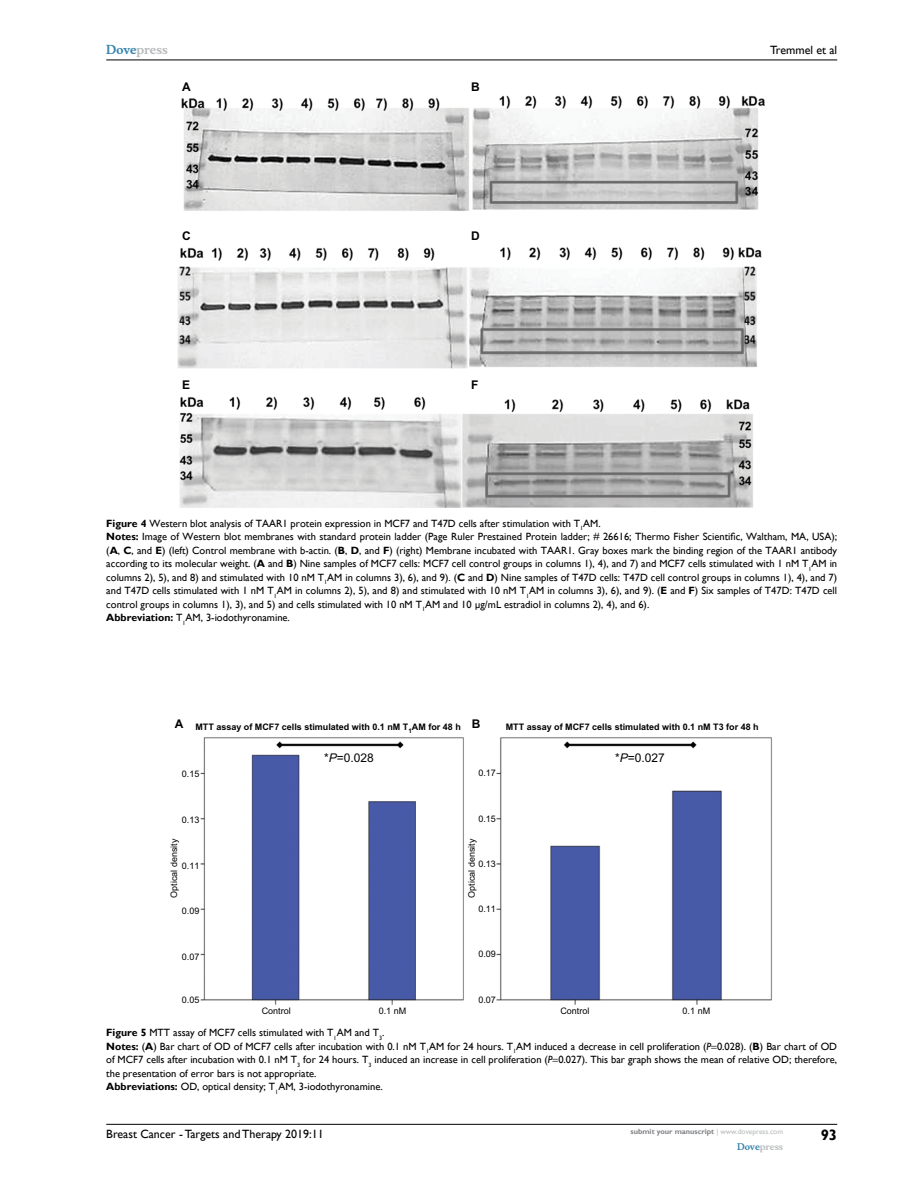
<style>
.page{position:relative;width:918px;height:1188px;background:#fff}
.page>*{position:absolute;margin:0;border:0;box-sizing:border-box;transform-origin:0 0}
.t1{font:700 15px "Gill Sans";color:#000}
.t2{font:12px "Gill Sans";color:#000}
.t3{font:12px "Arial";color:#000}
.t4{font:700 12px "Musee";color:#b8babc}
.t5{font:700 12px "Arial";color:#000}
.t6{font:10.5px/13.5px "Gill Sans";color:#000}
.t7{font:9px "Arial";color:#000}
.t8{font:700 9px "Arial";color:#000}
.t9{font:700 9px "Musee";color:#b8babc}
.t10{font:700 7.5px "Gill Sans";color:#808285}
.s1{color:#3785ad}
.s2{font-weight:700}
.s3{font-style:italic}
.s4{font-weight:400;color:#b8babc}
</style>
<div class="page">
<hr style="left:106px;top:1124px;width:731px;height:1px;background:#000">
<hr style="left:106px;top:60px;width:731px;height:1px;background:#000">
<img style="left:177px;top:95px;width:588px;height:412px">
<img style="left:201px;top:737px;width:571px;height:268px">
<p class="t4" style="left:106px;top:43px;width:63px"><span class="s1">Dove</span>press</p>
<p class="t5" style="left:182px;top:78px;width:10px">A</p>
<p class="t5" style="left:471px;top:78px;width:10px">B</p>
<p class="t5" style="left:182px;top:227px;width:10px">C</p>
<p class="t5" style="left:471px;top:227px;width:10px">D</p>
<p class="t5" style="left:182px;top:376px;width:10px">E</p>
<p class="t5" style="left:471px;top:376px;width:9px">F</p>
<p class="t2" style="left:770px;top:43px;width:69px">Tremmel et al</p>
<p class="t6" style="left:106px;top:517px;width:732px;text-indent:176px">1 protein expression in MCF7 and T47D cells after stimulation with T<sub>1</sub>AM.<br><span class="s2">Notes:</span> Image of Western blot membranes with standard protein ladder (Page Ruler Prestained Protein ladder; # 26616; Thermo Fisher Scientific, Waltham, MA, USA); (<span class="s2">A</span>, <span class="s2">C</span>, and <span class="s2">E</span>) (left) Control membrane with b-actin. (<span class="s2">B</span>, <span class="s2">D</span>, and <span class="s2">F</span>) (right) Membrane incubated with TAAR</p>
<p class="t6" style="left:106px;top:517px;width:164px"><span class="s2">Figure 4</span> Western blot analysis of TAAR</p>
<p class="t6" style="left:567px;top:544px;width:213px">1. Gray boxes mark the binding region of the TAAR</p>
<p class="t6" style="left:106px;top:544px;width:732px;text-indent:686px">1 antibody according to its molecular weight. (<span class="s2">A</span> and <span class="s2">B</span>) Nine samples of MCF7 cells: MCF7 cell control groups in columns 1), 4), and 7) and MCF7 cells stimulated with 1 nM T<sub>1</sub>AM in columns 2), 5), and 8) and stimulated with 10 nM T<sub>1</sub>AM in columns 3), 6), and 9). (<span class="s2">C</span> and <span class="s2">D</span>) Nine samples of T47D cells: T47D cell control groups in columns 1), 4), and 7) and T47D cells stimulated with 1 nM T<sub>1</sub>AM in columns 2), 5), and 8) and stimulated with 10 nM T<sub>1</sub>AM in columns 3), 6), and 9). (<span class="s2">E</span> and <span class="s2">F</span>) Six samples of T47D: T47D cell control groups in columns 1), 3), and 5) and cells stimulated with 10 nM T<sub>1</sub>AM and 10 µg/mL estradiol in columns 2), 4), and 6).<br><span class="s2">Abbreviation:</span> T<sub>1</sub>AM, 3-iodothyronamine.</p>
<p class="t5" style="left:175px;top:716px;width:10px">A</p>
<p class="t5" style="left:472px;top:716px;width:10px">B</p>
<p class="t8" style="left:195px;top:720px;width:267px">MTT assay of MCF7 cells stimulated with 0.1 nM T<sub>1</sub>AM for 48 h</p>
<p class="t8" style="left:506px;top:720px;width:255px">MTT assay of MCF7 cells stimulated with 0.1 nM T3 for 48 h</p>
<p class="t3" style="left:324px;top:750px;width:51px">*<span class="s3">P</span>=0.028</p>
<p class="t7" style="left:182px;top:767px;width:19px">0.15</p>
<p class="t7" style="left:182px;top:813px;width:19px">0.13</p>
<p class="t7" style="left:182px;top:859px;width:19px">0.11</p>
<p class="t7" style="left:182px;top:905px;width:19px">0.09</p>
<p class="t3" style="left:615px;top:750px;width:51px">*<span class="s3">P</span>=0.027</p>
<p class="t7" style="left:478px;top:767px;width:19px">0.17</p>
<p class="t7" style="left:478px;top:812px;width:19px">0.15</p>
<p class="t7" style="left:168px;top:898px;width:61px;rotate:-90deg">Optical density</p>
<p class="t7" style="left:466px;top:898px;width:61px;rotate:-90deg">Optical density</p>
<p class="t7" style="left:478px;top:857px;width:19px">0.13</p>
<p class="t7" style="left:478px;top:903px;width:19px">0.11</p>
<p class="t7" style="left:478px;top:948px;width:19px">0.09</p>
<p class="t7" style="left:182px;top:951px;width:19px">0.07</p>
<p class="t7" style="left:182px;top:993px;width:19px">0.05</p>
<p class="t7" style="left:478px;top:993px;width:19px">0.07</p>
<p class="t7" style="left:262px;top:1005px;width:31px">Control</p>
<p class="t7" style="left:379px;top:1005px;width:29px">0.1 nM</p>
<p class="t7" style="left:560px;top:1005px;width:31px">Control</p>
<p class="t7" style="left:683px;top:1005px;width:29px">0.1 nM</p>
<p class="t6" style="left:106px;top:1026px;width:732px"><span class="s2">Figure 5</span> MTT assay of MCF7 cells stimulated with T<sub>1</sub>AM and T<sub>3</sub>.<br><span class="s2">Notes:</span> (<span class="s2">A</span>) Bar chart of OD of MCF7 cells after incubation with 0.1 nM T<sub>1</sub>AM for 24 hours. T<sub>1</sub>AM induced a decrease in cell proliferation (<span class="s3">P</span> 0.028). (<span class="s2">B</span>) Bar chart of OD of MCF7 cells after incubation with 0.1 nM T<sub>3</sub> for 24 hours. T<sub>3</sub> induced an increase in cell proliferation (<span class="s3">P</span> 0.027). This bar graph shows the mean of relative OD; therefore, the presentation of error bars is not appropriate.<br><span class="s2">Abbreviations:</span> OD, optical density; T<sub>1</sub>AM, 3-iodothyronamine.</p>
<p class="t2" style="left:106px;top:1127px;width:219px">Breast Cancer - Targets and Therapy 2019:11</p>
<p class="t10" style="left:631px;top:1127px;width:154px">submit your manuscript <span class="s4">| www.dovepress.com</span></p>
<p class="t9" style="left:737px;top:1141px;width:48px"><span class="s1">Dove</span>press</p>
<h1 class="t1" style="left:821px;top:1126px;width:18px">93</h1>
</div>
